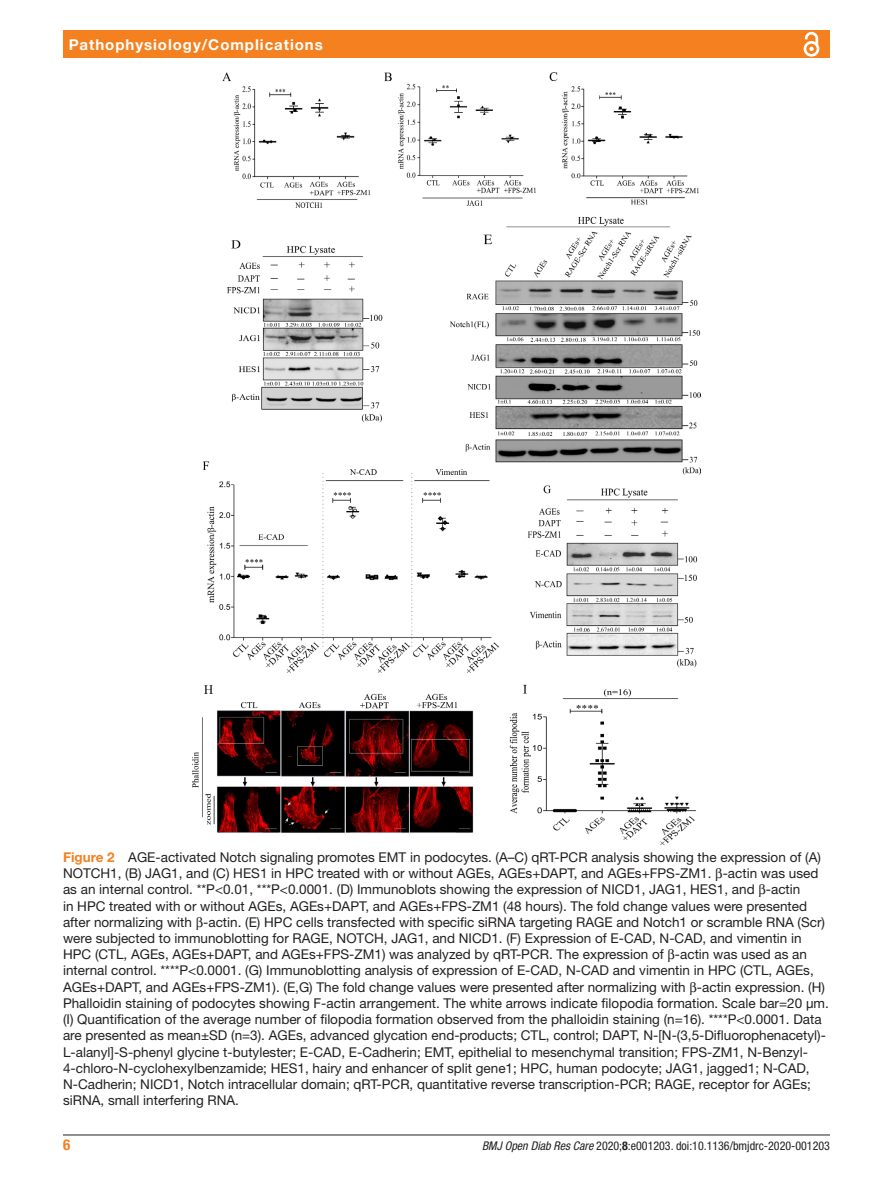
<style>
.page{position:relative;width:893px;height:1191px;background:#fff}
.page>*{position:absolute;margin:0;border:0;box-sizing:border-box;transform-origin:0 0}
.t1{font:700 15px "Helvetica Neue LT Std";letter-spacing:.065em;color:#fff}
.t2{font:700 condensed 15px "Helvetica Neue LT Std";color:#f58020}
.t3{font:13.5px/16.2px "Helvetica Neue LT Std";color:#231f20}
.t4{font:condensed 12px "Helvetica Neue LT Std";color:#231f20}
.s1{font-weight:700;color:#f58020}
.s2{font-style:italic}
.s3{font-weight:700}
</style>
<div class="page">
<hr style="left:63px;top:1134px;width:767px;height:1px;background:#231f20">
<div style="left:63px;top:31px;width:767px;height:27px;background:#f58020"></div>
<svg style="left:803px;top:31px;width:17px;height:26px"></svg>
<img style="left:192px;top:73px;width:508px;height:771px">
<p class="t1" style="left:69px;top:35px;width:256px">Pathophysiology/Complications</p>
<p class="t3" style="left:63px;top:849px;width:767px"><span class="s1">Figure 2</span> AGE-activated Notch signaling promotes EMT in podocytes. (A–C) qRT-PCR analysis showing the expression of (A)<br>NOTCH1, (B) JAG1, and (C) HES1 in HPC treated with or without AGEs, AGEs+DAPT, and AGEs+FPS-ZM1. -actin was used as an internal control. **P&lt;0.01, ***P&lt;0.0001. (D) Immunoblots showing the expression of NICD1, JAG1, HES1, and -actin<br>in HPC treated with or without AGEs, AGEs+DAPT, and AGEs+FPS-ZM1 (48 hours). The fold change values were presented after normalizing with -actin. (E) HPC cells transfected with specific siRNA targeting RAGE and Notch1 or scramble RNA (Scr) were subjected to immunoblotting for RAGE, NOTCH, JAG1, and NICD1. (F) Expression of E-CAD, N-CAD, and vimentin in HPC (CTL, AGEs, AGEs+DAPT, and AGEs+FPS-ZM1) was analyzed by qRT-PCR. The expression of -actin was used as an internal control. ****P&lt;0.0001. (G) Immunoblotting analysis of expression of E-CAD, N-CAD and vimentin in HPC (CTL, AGEs, AGEs+DAPT, and AGEs+FPS-ZM1). (E,G) The fold change values were presented after normalizing with -actin expression. (H)<br>Phalloidin staining of podocytes showing F-actin arrangement. The white arrows indicate filopodia formation. Scale bar=20 µm. (I) Quantification of the average number of filopodia formation observed from the phalloidin staining (n=16). ****P&lt;0.0001. Data are presented as mean±SD (n=3). AGEs, advanced glycation end-products; CTL, control; DAPT, N-[N-(3,5-Difluorophenacetyl)- L-alanyl]-S-phenyl glycine t-butylester; E-CAD, E-Cadherin; EMT, epithelial to mesenchymal transition; FPS-ZM1, N-Benzyl-4-chloro-N-cyclohexylbenzamide; HES1, hairy and enhancer of split gene1; HPC, human podocyte; JAG1, jagged1; N-CAD, N-Cadherin; NICD1, Notch intracellular domain; qRT-PCR, quantitative reverse transcription-PCR; RAGE, receptor for AGEs; siRNA, small interfering RNA.</p>
<p class="t2" style="left:63px;top:1135px;width:9px">6</p>
<p class="t4" style="left:482px;top:1138px;width:349px"><span class="s2">BMJ Open Diab Res Care</span> 2020;<span class="s3">8</span>:e001203. doi:10.1136/bmjdrc-2020-001203</p>
</div>
